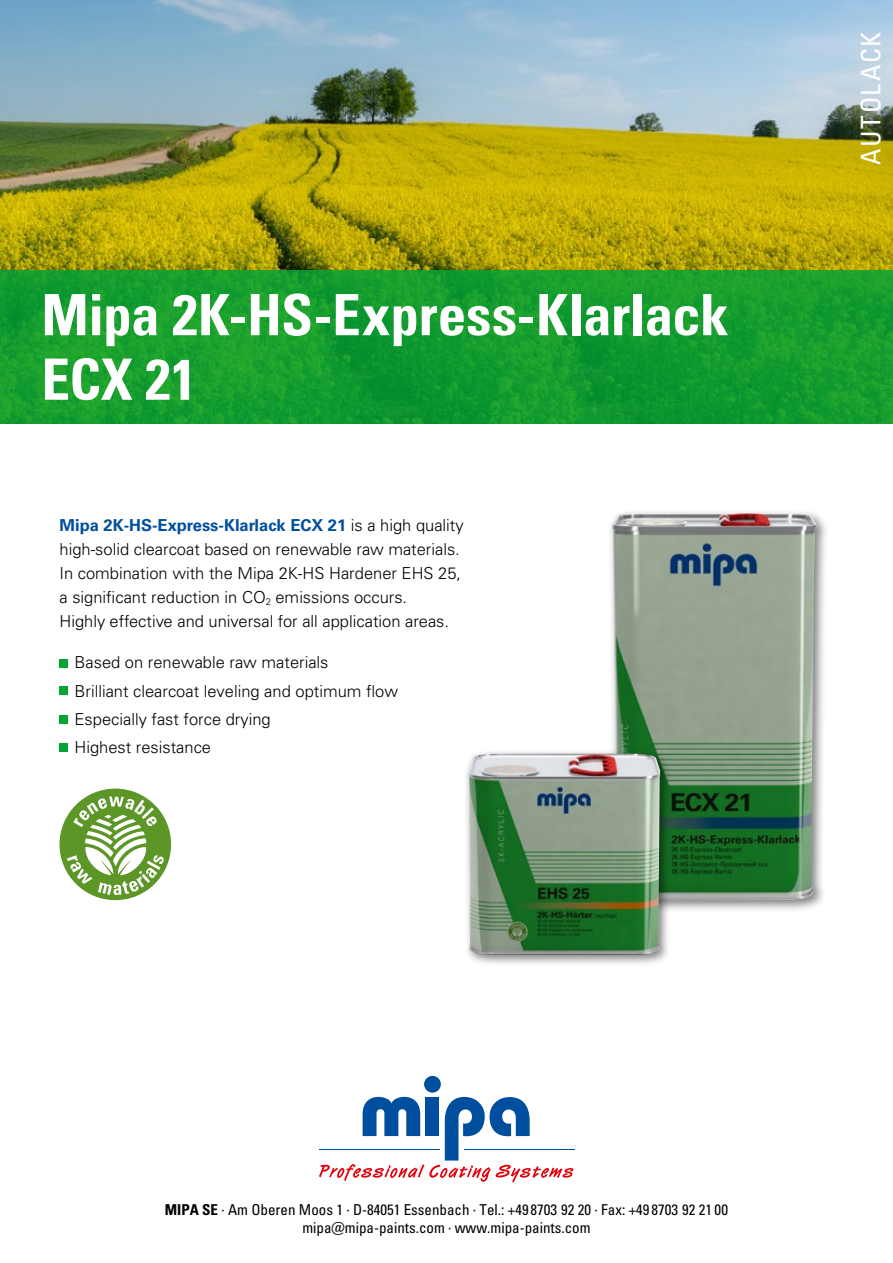
<style>
.page{position:relative;width:893px;height:1263px;background:#fff}
.page>*{position:absolute;margin:0;border:0;box-sizing:border-box;transform-origin:0 0}
.t1{font:57px/64.5px "Univers LTCYR 67 Bold Cond";letter-spacing:-.005em;color:#fff}
.t2{font:condensed 27px "Univers LTCYR 57";letter-spacing:.05em;color:#fff}
.t3{font:300 16.5px/28.2px "Univers LT Pro 45";color:#000}
.t4{font:700 16.5px "Univers LT Pro 65";color:#004e9e}
.t5{font:condensed 15px/18px "Univers LTCYR 57";color:#000;text-align:center}
.s1{font-family:"Univers LT Pro 45";font-weight:300;color:#000}
.s2{font-family:"Univers LTCYR 67 Bold Cond";font-stretch:normal}
</style>
<div class="page">
<img style="left:0;top:0;width:893px;height:270px">
<hr style="left:464px;top:1149px;width:110px;height:1px;background:#004e9e">
<div style="left:424px;top:1076px;width:17px;height:16px;background:#004e9e;border-radius:50%"></div>
<svg style="left:319px;top:1091px;width:254px;height:91px"></svg>
<svg style="left:0;top:270px;width:893px;height:154px;background:#149c2e"></svg>
<div style="left:60px;top:659px;width:8px;height:8px;background:#05a535"></div>
<div style="left:60px;top:686px;width:8px;height:9px;background:#05a535"></div>
<div style="left:60px;top:715px;width:8px;height:9px;background:#05a535"></div>
<div style="left:60px;top:744px;width:8px;height:8px;background:#05a535"></div>
<div style="left:607px;top:508px;width:222px;height:405px;background:#000;opacity:.5"></div>
<img style="left:612px;top:513px;width:204px;height:387px">
<div style="left:463px;top:749px;width:210px;height:218px;background:#000;opacity:.5"></div>
<img style="left:468px;top:754px;width:192px;height:201px">
<div style="left:60px;top:788px;width:111px;height:112px;background:#5c9627;border-radius:50%"></div>
<svg style="left:67px;top:796px;width:97px;height:99px"></svg>
<h1 class="t1" style="left:41px;top:282px;width:689px">Mipa 2K-HS-Express-Klarlack<br>ECX 21</h1>
<p class="t4" style="left:60px;top:515px;width:406px">Mipa 2K-HS-Express-Klarlack ECX 21 <span class="s1">is a high quality</span></p>
<p class="t3" style="left:60px;top:537px;width:403px;line-height:24px">high-solid clearcoat based on renewable raw materials.<br>In combination with the Mipa 2K-HS Hardener EHS 25, a significant reduction in CO<sub>2</sub> emissions occurs.<br>Highly effective and universal for all application areas.</p>
<p class="t3" style="left:75px;top:648px;width:325px">Based on renewable raw materials<br>Brilliant clearcoat leveling and optimum flow<br>Especially fast force drying<br>Highest resistance</p>
<h2 class="t2" style="left:854px;top:165px;width:134px;rotate:-90deg">AUTOLACK</h2>
<p class="t5" style="left:165px;top:1200px;width:565px"><span class="s2">MIPA SE</span> · Am Oberen Moos 1 · D-84051 Essenbach · Tel.: +49 8703 92 20 · Fax: +49 8703 92 21 00 mipa@mipa-paints.com · www.mipa-paints.com</p>
</div>
